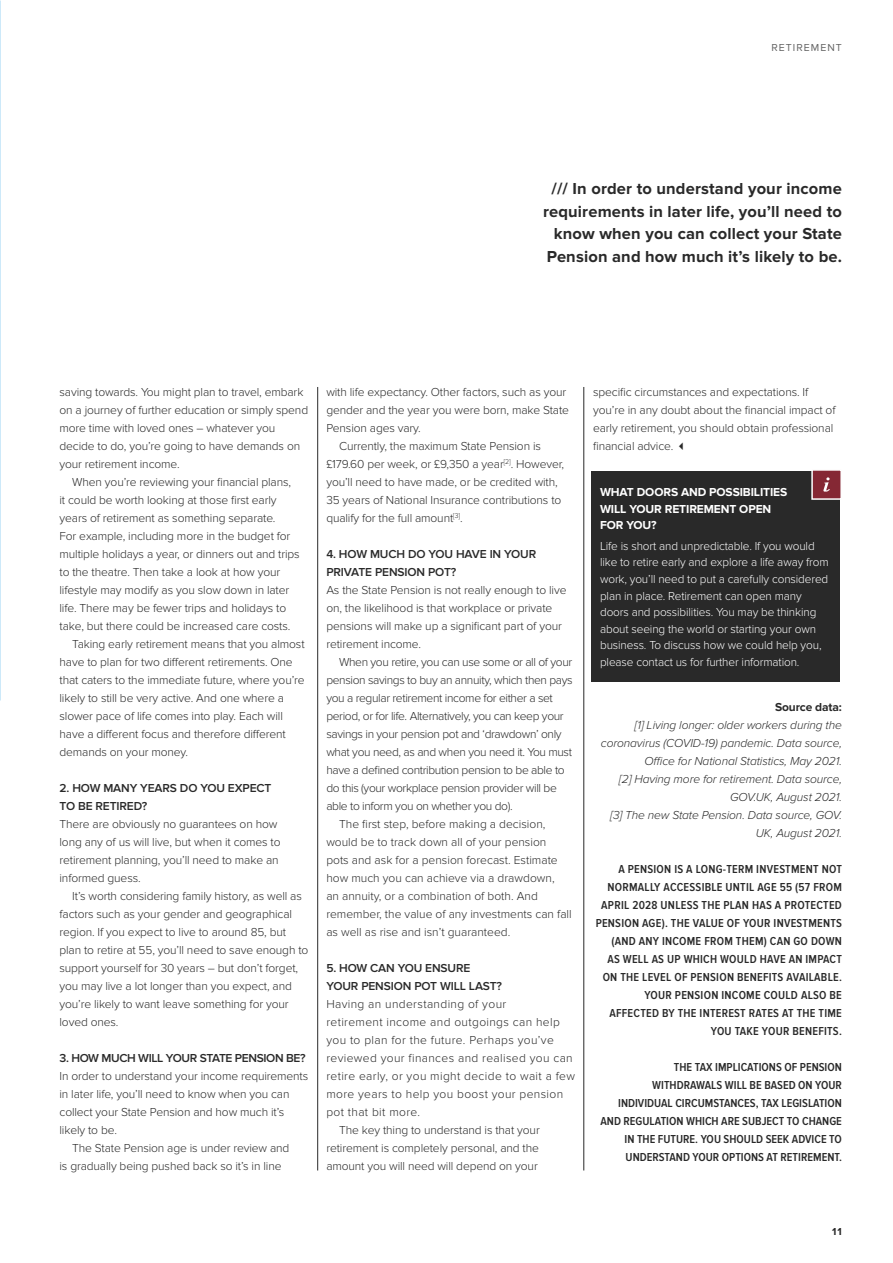
<style>
.page{position:relative;width:893px;height:1263px;background:#fff}
.page>*{position:absolute;margin:0;border:0;box-sizing:border-box;transform-origin:0 0}
.t1{font:700 16.5px/22.5px "Proxima Nova";letter-spacing:.01em;color:#292929;text-align:right}
.t2{font:300 12px/18px "Proxima Nova";letter-spacing:-.01em;color:#292929}
.t3{font:300 12px "Proxima Nova";letter-spacing:-.03em;color:#292929}
.t4{font:600 12px/18px "Proxima Nova Cond";letter-spacing:.02em;color:#292929;text-align:right}
.t5{font:300 12px/16.5px "Proxima Nova";letter-spacing:-.01em;color:#fff}
.t6{font:300 12px "Proxima Nova";letter-spacing:.03em;color:#292929}
.t7{font:italic 300 12px/18px "Proxima Nova";letter-spacing:-.01em;color:#292929;text-align:right}
.t8{font:600 12px/18px "Proxima Nova Cond";color:#292929;text-align:right}
.t9{font:600 12px/18px "Proxima Nova";letter-spacing:-.01em;color:#292929}
.t10{font:700 12px/16.5px "Proxima Nova";letter-spacing:-.01em;color:#fff}
.t11{font:600 12px "Proxima Nova";letter-spacing:-.03em;color:#292929}
.t12{font:700 12px "Proxima Nova";letter-spacing:-.01em;color:#292929}
.t13{font:10.5px "Proxima Nova";letter-spacing:.1em;color:#636363}
.t14{font:700 10.5px "Proxima Nova";color:#292929}
</style>
<div class="page">
<img style="left:0;top:0;width:1px;height:700px">
<div style="left:592px;top:471px;width:248px;height:210px;background:#292929"></div>
<div style="left:811px;top:469px;width:31px;height:31px;background:#852834;border:2px solid #fff"></div>
<svg style="left:823px;top:477px;width:7px;height:15px"></svg>
<hr style="left:583px;top:387px;width:1px;height:783px;background:#292929">
<hr style="left:317px;top:387px;width:1px;height:783px;background:#292929">
<p class="t13" style="left:771px;top:41px;width:72px">RETIREMENT</p>
<h1 class="t1" style="left:543px;top:178px;width:300px">/// In order to understand your income requirements in later life, you’ll need to know when you can collect your State Pension and how much it’s likely to be.</h1>
<p class="t2" style="left:60px;top:383px;width:250px">saving towards. You might plan to travel, embark on a journey of further education or simply spend more time with loved ones – whatever you decide to do, you’re going to have demands on your retirement income.</p>
<p class="t2" style="left:72px;top:473px;width:220px">When you’re reviewing your financial plans,</p>
<p class="t2" style="left:60px;top:491px;width:219px">it could be worth looking at those first early</p>
<p class="t2" style="left:60px;top:509px;width:218px">years of retirement as something separate.</p>
<p class="t2" style="left:60px;top:527px;width:232px">For example, including more in the budget for</p>
<p class="t2" style="left:60px;top:545px;width:242px">multiple holidays a year, or dinners out and trips</p>
<p class="t2" style="left:60px;top:563px;width:222px">to the theatre. Then take a look at how your</p>
<p class="t2" style="left:60px;top:581px;width:231px">lifestyle may modify as you slow down in later</p>
<p class="t2" style="left:60px;top:599px;width:228px">life. There may be fewer trips and holidays to</p>
<p class="t2" style="left:60px;top:617px;width:232px">take, but there could be increased care costs.</p>
<p class="t2" style="left:72px;top:635px;width:234px">Taking early retirement means that you almost</p>
<p class="t2" style="left:60px;top:653px;width:235px">have to plan for two different retirements. One</p>
<p class="t2" style="left:60px;top:671px;width:247px">that caters to the immediate future, where you’re</p>
<p class="t2" style="left:60px;top:689px;width:226px">likely to still be very active. And one where a</p>
<p class="t2" style="left:60px;top:707px;width:225px">slower pace of life comes into play. Each will</p>
<p class="t2" style="left:60px;top:725px;width:228px">have a different focus and therefore different</p>
<p class="t2" style="left:60px;top:743px;width:130px">demands on your money.</p>
<p class="t9" style="left:60px;top:779px;width:213px">2. HOW MANY YEARS DO YOU EXPECT<br>TO BE RETIRED?</p>
<p class="t2" style="left:60px;top:815px;width:223px">There are obviously no guarantees on how long any of us will live, but when it comes to retirement planning, you’ll need to make an informed guess.</p>
<p class="t2" style="left:60px;top:887px;width:250px;text-indent:13px">It’s worth considering family history, as well as factors such as your gender and geographical region. If you expect to live to around 85, but plan to retire at 55, you’ll need to save enough to support yourself for 30 years – but don’t forget, you may live a lot longer than you expect, and you’re likely to want leave something for your loved ones.</p>
<p class="t11" style="left:60px;top:1051px;width:247px">3. HOW MUCH WILL YOUR STATE PENSION BE?</p>
<p class="t2" style="left:60px;top:1067px;width:250px">In order to understand your income requirements</p>
<p class="t2" style="left:60px;top:1085px;width:232px">in later life, you’ll need to know when you can</p>
<p class="t2" style="left:60px;top:1103px;width:226px">collect your State Pension and how much it’s</p>
<p class="t2" style="left:60px;top:1121px;width:59px">likely to be.</p>
<p class="t2" style="left:72px;top:1139px;width:219px">The State Pension age is under review and</p>
<p class="t2" style="left:60px;top:1157px;width:223px">is gradually being pushed back so it’s in line</p>
<p class="t2" style="left:326px;top:383px;width:241px">with life expectancy. Other factors, such as your</p>
<p class="t2" style="left:326px;top:401px;width:244px">gender and the year you were born, make State</p>
<p class="t2" style="left:326px;top:419px;width:96px">Pension ages vary.</p>
<p class="t2" style="left:339px;top:437px;width:203px">Currently, the maximum State Pension is</p>
<p class="t2" style="left:326px;top:455px;width:239px">£179.60 per week, or £9,350 a year<sup>[2]</sup>. However,</p>
<p class="t2" style="left:326px;top:473px;width:233px">you’ll need to have made, or be credited with,</p>
<p class="t2" style="left:326px;top:491px;width:237px">35 years of National Insurance contributions to</p>
<p class="t2" style="left:326px;top:509px;width:138px">qualify for the full amount<sup>[3]</sup>.</p>
<p class="t9" style="left:326px;top:545px;width:211px">4. HOW MUCH DO YOU HAVE IN YOUR<br>PRIVATE PENSION POT?</p>
<p class="t2" style="left:326px;top:581px;width:242px">As the State Pension is not really enough to live on, the likelihood is that workplace or private pensions will make up a significant part of your retirement income.</p>
<p class="t3" style="left:339px;top:655px;width:235px">When you retire, you can use some or all of your</p>
<p class="t3" style="left:326px;top:673px;width:248px">pension savings to buy an annuity, which then pays</p>
<p class="t3" style="left:326px;top:691px;width:228px">you a regular retirement income for either a set</p>
<p class="t3" style="left:326px;top:709px;width:239px">period, or for life. Alternatively, you can keep your</p>
<p class="t3" style="left:326px;top:727px;width:237px">savings in your pension pot and ‘drawdown’ only</p>
<p class="t3" style="left:326px;top:745px;width:247px">what you need, as and when you need it. You must</p>
<p class="t3" style="left:326px;top:763px;width:240px">have a defined contribution pension to be able to</p>
<p class="t3" style="left:326px;top:781px;width:232px">do this (your workplace pension provider will be</p>
<p class="t3" style="left:326px;top:799px;width:188px">able to inform you on whether you do).</p>
<p class="t2" style="left:339px;top:815px;width:208px">The first step, before making a decision,</p>
<p class="t2" style="left:326px;top:833px;width:222px">would be to track down all of your pension</p>
<p class="t2" style="left:326px;top:851px;width:233px">pots and ask for a pension forecast. Estimate</p>
<p class="t2" style="left:326px;top:869px;width:230px">how much you can achieve via a drawdown,</p>
<p class="t2" style="left:326px;top:887px;width:213px">an annuity, or a combination of both. And</p>
<p class="t2" style="left:326px;top:905px;width:247px">remember, the value of any investments can fall</p>
<p class="t2" style="left:326px;top:923px;width:185px">as well as rise and isn’t guaranteed.</p>
<p class="t9" style="left:326px;top:959px;width:177px">5. HOW CAN YOU ENSURE<br>YOUR PENSION POT WILL LAST?</p>
<p class="t6" style="left:326px;top:997px;width:181px">Having an understanding of your</p>
<p class="t6" style="left:326px;top:1015px;width:235px">retirement income and outgoings can help</p>
<p class="t6" style="left:326px;top:1033px;width:229px">you to plan for the future. Perhaps you’ve</p>
<p class="t6" style="left:326px;top:1051px;width:248px">reviewed your finances and realised you can</p>
<p class="t6" style="left:326px;top:1069px;width:250px">retire early, or you might decide to wait a few</p>
<p class="t6" style="left:326px;top:1087px;width:238px">more years to help you boost your pension</p>
<p class="t6" style="left:326px;top:1105px;width:95px">pot that bit more.</p>
<p class="t2" style="left:339px;top:1121px;width:202px">The key thing to understand is that your</p>
<p class="t2" style="left:326px;top:1139px;width:214px">retirement is completely personal, and the</p>
<p class="t2" style="left:326px;top:1157px;width:213px">amount you will need will depend on your</p>
<p class="t2" style="left:593px;top:383px;width:244px">specific circumstances and expectations. If you’re in any doubt about the financial impact of early retirement, you should obtain professional financial advice. ✓</p>
<p class="t10" style="left:600px;top:484px;width:189px">WHAT DOORS AND POSSIBILITIES<br>WILL YOUR RETIREMENT OPEN<br>FOR YOU?</p>
<p class="t5" style="left:600px;top:538px;width:230px">Life is short and unpredictable. If you would like to retire early and explore a life away from work, you’ll need to put a carefully considered plan in place. Retirement can open many doors and possibilities. You may be thinking about seeing the world or starting your own business. To discuss how we could help you, please contact us for further information.</p>
<p class="t12" style="left:775px;top:700px;width:68px">Source data:</p>
<p class="t7" style="left:601px;top:716px;width:243px">[1] Living longer: older workers during the coronavirus (COVID-19) pandemic. Data source, Office for National Statistics, May 2021.<br>[2] Having more for retirement. Data source, GOV.UK, August 2021.<br>[3] The new State Pension. Data source, GOV.<br>UK, August 2021.</p>
<p class="t4" style="left:596px;top:860px;width:248px">A PENSION IS A LONG-TERM INVESTMENT NOT NORMALLY ACCESSIBLE UNTIL AGE 55 (57 FROM APRIL 2028 UNLESS THE PLAN HAS A PROTECTED PENSION AGE). THE VALUE OF YOUR INVESTMENTS (AND ANY INCOME FROM THEM) CAN GO DOWN<br>AS WELL AS UP WHICH WOULD HAVE AN IMPACT ON THE LEVEL OF PENSION BENEFITS AVAILABLE.<br>YOUR PENSION INCOME COULD ALSO BE AFFECTED BY THE INTEREST RATES AT THE TIME YOU TAKE YOUR BENEFITS.</p>
<p class="t8" style="left:600px;top:1058px;width:243px">THE TAX IMPLICATIONS OF PENSION<br>WITHDRAWALS WILL BE BASED ON YOUR INDIVIDUAL CIRCUMSTANCES, TAX LEGISLATION AND REGULATION WHICH ARE SUBJECT TO CHANGE IN THE FUTURE. YOU SHOULD SEEK ADVICE TO UNDERSTAND YOUR OPTIONS AT RETIREMENT.</p>
<p class="t14" style="left:832px;top:1225px;width:11px">11</p>
</div>
